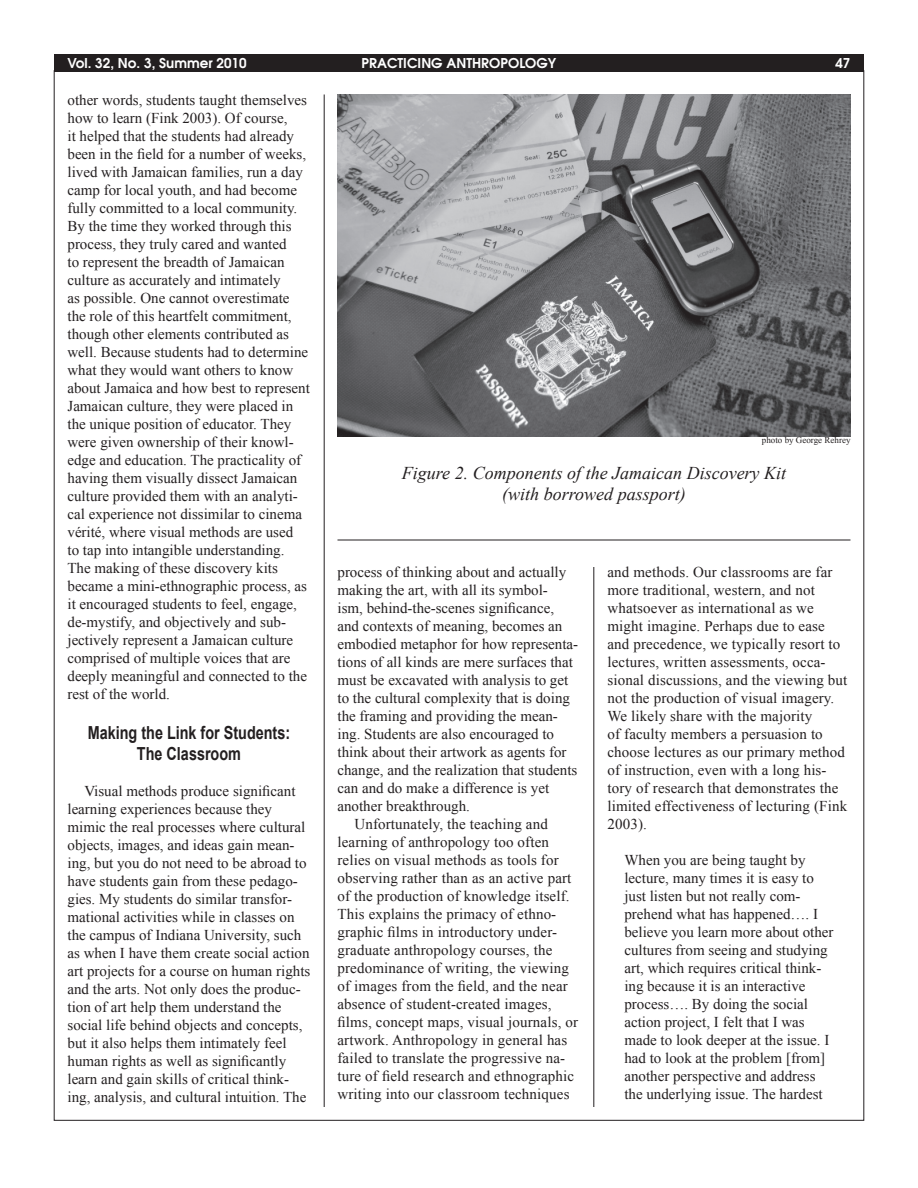
<style>
.page{position:relative;width:918px;height:1188px;background:#fff}
.page>*{position:absolute;margin:0;border:0;box-sizing:border-box;transform-origin:0 0}
.t1{font:italic 18px/21.6px "Times New Roman";color:#231f20;text-align:center}
.t2{font:700 18px/21.6px "Arial";color:#231f20;text-align:center;scale:.8 1}
.t3{font:15px/18px "Times New Roman";color:#231f20}
.t4{font:600 13.5px "Avant Garde";color:#fff}
.t5{font:9px "Times New Roman";color:#231f20}
</style>
<div class="page">
<div style="left:54px;top:54px;width:810px;height:18px;background:#231f20"></div>
<img style="left:338px;top:94px;width:512px;height:342px">
<hr style="left:338px;top:540px;width:512px;height:1px;background:#231f20">
<hr style="left:324px;top:94px;width:1px;height:1013px;background:#231f20">
<hr style="left:594px;top:567px;width:1px;height:540px;background:#231f20">
<p class="t4" style="left:68px;top:54px;width:181px">Vol. 32, No. 3, Summer 2010</p>
<p class="t4" style="left:362px;top:54px;width:196px">PRACTICING ANTHROPOLOGY</p>
<p class="t4" style="left:835px;top:54px;width:17px">47</p>
<p class="t3" style="left:68px;top:91px;width:244px">other words, students taught themselves how to learn (Fink 2003). Of course,<br>it helped that the students had already been in the field for a number of weeks, lived with Jamaican families, run a day camp for local youth, and had become fully committed to a local community.<br>By the time they worked through this process, they truly cared and wanted<br>to represent the breadth of Jamaican culture as accurately and intimately<br>as possible. One cannot overestimate the role of this heartfelt commitment, though other elements contributed as well. Because students had to determine what they would want others to know about Jamaica and how best to represent Jamaican culture, they were placed in the unique position of educator. They were given ownership of their knowl&shy;edge and education. The practicality of having them visually dissect Jamaican culture provided them with an analyti&shy;cal experience not dissimilar to cinema vérité, where visual methods are used<br>to tap into intangible understanding.<br>The making of these discovery kits became a mini-ethnographic process, as it encouraged students to feel, engage, de-mystify, and objectively and sub&shy;jectively represent a Jamaican culture comprised of multiple voices that are deeply meaningful and connected to the rest of the world.</p>
<p class="t2" style="left:88px;top:722px;width:255px">Making the Link for Students:<br>The Classroom</p>
<p class="t3" style="left:68px;top:782px;width:244px;text-indent:17px">Visual methods produce significant learning experiences because they mimic the real processes where cultural objects, images, and ideas gain mean&shy;ing, but you do not need to be abroad to have students gain from these pedago&shy;gies. My students do similar transfor&shy;mational activities while in classes on the campus of Indiana University, such as when I have them create social action art projects for a course on human rights and the arts. Not only does the produc&shy;tion of art help them understand the social life behind objects and concepts, but it also helps them intimately feel human rights as well as significantly learn and gain skills of critical think&shy;ing, analysis, and cultural intuition. The</p>
<p class="t5" style="left:762px;top:434px;width:90px">photo by George Rehrey</p>
<p class="t1" style="left:402px;top:462px;width:386px">Figure 2. Components of the Jamaican Discovery Kit (with borrowed passport)</p>
<p class="t3" style="left:338px;top:563px;width:230px">process of thinking about and actually</p>
<p class="t3" style="left:338px;top:581px;width:212px">making the art, with all its symbol-</p>
<p class="t3" style="left:338px;top:599px;width:218px">ism, behind-the-scenes significance,</p>
<p class="t3" style="left:338px;top:617px;width:226px">and contexts of meaning, becomes an</p>
<p class="t3" style="left:338px;top:635px;width:242px">embodied metaphor for how representa-</p>
<p class="t3" style="left:338px;top:653px;width:237px">tions of all kinds are mere surfaces that</p>
<p class="t3" style="left:338px;top:671px;width:232px">must be excavated with analysis to get</p>
<p class="t3" style="left:338px;top:689px;width:234px">to the cultural complexity that is doing</p>
<p class="t3" style="left:338px;top:707px;width:222px">the framing and providing the mean-</p>
<p class="t3" style="left:338px;top:725px;width:218px">ing. Students are also encouraged to</p>
<p class="t3" style="left:338px;top:743px;width:231px">think about their artwork as agents for</p>
<p class="t3" style="left:338px;top:761px;width:241px">change, and the realization that students</p>
<p class="t3" style="left:338px;top:779px;width:213px">can and do make a difference is yet</p>
<p class="t3" style="left:338px;top:797px;width:134px">another breakthrough.</p>
<p class="t3" style="left:354px;top:815px;width:195px">Unfortunately, the teaching and</p>
<p class="t3" style="left:338px;top:833px;width:213px">learning of anthropology too often</p>
<p class="t3" style="left:338px;top:851px;width:223px">relies on visual methods as tools for</p>
<p class="t3" style="left:338px;top:869px;width:235px">observing rather than as an active part</p>
<p class="t3" style="left:338px;top:887px;width:234px">of the production of knowledge itself.</p>
<p class="t3" style="left:338px;top:905px;width:220px">This explains the primacy of ethno-</p>
<p class="t3" style="left:338px;top:923px;width:221px">graphic films in introductory under-</p>
<p class="t3" style="left:338px;top:941px;width:216px">graduate anthropology courses, the</p>
<p class="t3" style="left:338px;top:959px;width:233px">predominance of writing, the viewing</p>
<p class="t3" style="left:338px;top:977px;width:232px">of images from the field, and the near</p>
<p class="t3" style="left:338px;top:995px;width:216px">absence of student-created images,</p>
<p class="t3" style="left:338px;top:1013px;width:242px">films, concept maps, visual journals, or</p>
<p class="t3" style="left:338px;top:1031px;width:231px">artwork. Anthropology in general has</p>
<p class="t3" style="left:338px;top:1049px;width:229px">failed to translate the progressive na-</p>
<p class="t3" style="left:338px;top:1067px;width:238px">ture of field research and ethnographic</p>
<p class="t3" style="left:338px;top:1085px;width:234px">writing into our classroom techniques</p>
<p class="t3" style="left:608px;top:563px;width:241px">and methods. Our classrooms are far more traditional, western, and not whatsoever as international as we might imagine. Perhaps due to ease and precedence, we typically resort to lectures, written assessments, occa&shy;sional discussions, and the viewing but not the production of visual imagery.<br>We likely share with the majority<br>of faculty members a persuasion to choose lectures as our primary method of instruction, even with a long his&shy;tory of research that demonstrates the limited effectiveness of lecturing (Fink 2003).</p>
<p class="t3" style="left:624px;top:851px;width:211px">When you are being taught by lecture, many times it is easy to just listen but not really com&shy;prehend what has happened…. I believe you learn more about other cultures from seeing and studying art, which requires critical think&shy;ing because it is an interactive process…. By doing the social action project, I felt that I was made to look deeper at the issue. I had to look at the problem [from] another perspective and address the underlying issue. The hardest</p>
</div>
